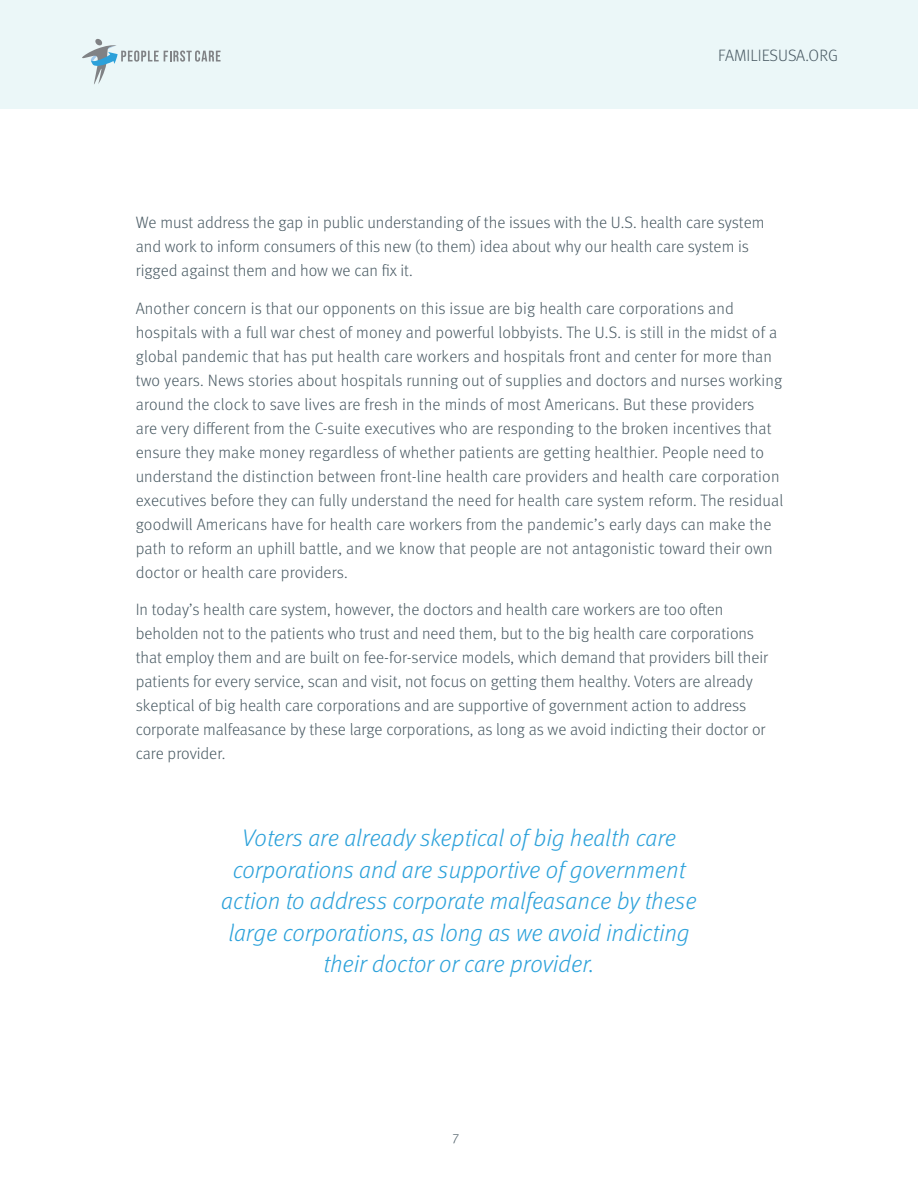
<style>
.page{position:relative;width:918px;height:1188px;background:#fff}
.page>*{position:absolute;margin:0;border:0;box-sizing:border-box;transform-origin:0 0}
.CALL_OUT_AND_PULL_QU{font:italic 300 24px/31.5px "Meta OT";color:#2ca1da;text-align:center}
.t1{font:300 16.5px/24px "Meta OT";color:#4b5c65}
.t2{font:300 13.5px "Meta OT";color:#4b5c65}
</style>
<div class="page">
<div style="left:0;top:0;width:918px;height:109px;background:#ebf7f8"></div>
<svg style="left:82px;top:39px;width:139px;height:45px"></svg>
<p class="t1" style="left:718px;top:43px;width:122px">FAMILIESUSA.ORG</p>
<p class="t1" style="left:136px;top:211px;width:630px">We must address the gap in public understanding of the issues with the U.S. health care system and work to inform consumers of this new (to them) idea about why our health care system is rigged against them and how we can fix it.</p>
<p class="t1" style="left:136px;top:297px;width:649px">Another concern is that our opponents on this issue are big health care corporations and hospitals with a full war chest of money and powerful lobbyists. The U.S. is still in the midst of a global pandemic that has put health care workers and hospitals front and center for more than two years. News stories about hospitals running out of supplies and doctors and nurses working around the clock to save lives are fresh in the minds of most Americans. But these providers<br>are very different from the C-suite executives who are responding to the broken incentives that ensure they make money regardless of whether patients are getting healthier. People need to understand the distinction between front-line health care providers and health care corporation executives before they can fully understand the need for health care system reform. The residual goodwill Americans have for health care workers from the pandemic’s early days can make the path to reform an uphill battle, and we know that people are not antagonistic toward their own doctor or health care providers.</p>
<p class="t1" style="left:136px;top:598px;width:634px">In today’s health care system, however, the doctors and health care workers are too often beholden not to the patients who trust and need them, but to the big health care corporations that employ them and are built on fee-for-service models, which demand that providers bill their patients for every service, scan and visit, not focus on getting them healthy. Voters are already skeptical of big health care corporations and are supportive of government action to address corporate malfeasance by these large corporations, as long as we avoid indicting their doctor or care provider.</p>
<p class="CALL_OUT_AND_PULL_QU" style="left:221px;top:823px;width:477px">Voters are already skeptical of big health care corporations and are supportive of government action to address corporate malfeasance by these large corporations, as long as we avoid indicting their doctor or care provider.</p>
<p class="t2" style="left:453px;top:1131px;width:8px">7</p>
</div>
